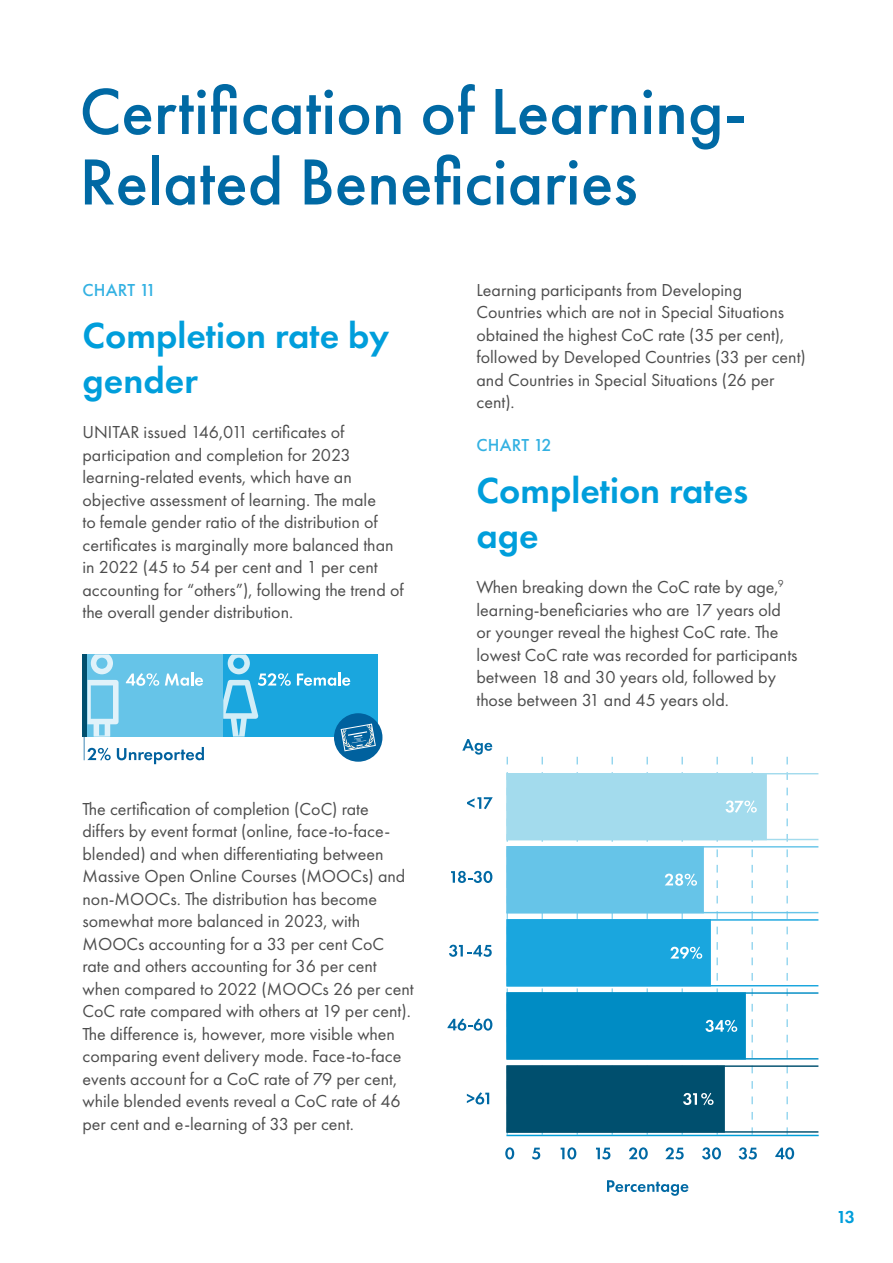
<style>
.page{position:relative;width:893px;height:1263px;background:#fff}
.page>*{position:absolute;margin:0;border:0;box-sizing:border-box;transform-origin:0 0}
.t1{font:500 67.5px/70.5px "Futura PT";color:#0069a4}
.t2{font:600 37.5px/45px "Futura PT";color:#009edb}
.t3{font:18px/22.5px "Futura PT";color:#4d4d4d}
.t4{font:500 18px "Futura PT";letter-spacing:.01em;color:#33b1e2}
.t5{font:600 18px "Futura PT";color:#009edb}
</style>
<div class="page">
<hr style="left:84px;top:727px;width:1px;height:33px;background:#00619e">
<div style="left:82px;top:654px;width:6px;height:83px;background:#004f6e"></div>
<div style="left:223px;top:654px;width:155px;height:83px;background:#1aa6de"></div>
<div style="left:87px;top:654px;width:136px;height:83px;background:#66c4e8"></div>
<svg style="left:87px;top:654px;width:32px;height:83px"></svg>
<svg style="left:87px;top:748px;width:24px;height:12px"></svg>
<svg style="left:117px;top:747px;width:87px;height:17px"></svg>
<svg style="left:223px;top:654px;width:68px;height:83px"></svg>
<svg style="left:297px;top:672px;width:53px;height:14px"></svg>
<svg style="left:126px;top:673px;width:33px;height:13px"></svg>
<svg style="left:165px;top:672px;width:38px;height:14px"></svg>
<svg style="left:334px;top:713px;width:48px;height:49px"></svg>
<svg style="left:505px;top:1147px;width:9px;height:12px"></svg>
<svg style="left:532px;top:1147px;width:8px;height:12px"></svg>
<svg style="left:561px;top:1147px;width:15px;height:12px"></svg>
<svg style="left:596px;top:1147px;width:14px;height:12px"></svg>
<svg style="left:629px;top:1147px;width:19px;height:12px"></svg>
<svg style="left:665px;top:1147px;width:19px;height:12px"></svg>
<svg style="left:702px;top:1147px;width:19px;height:12px"></svg>
<svg style="left:739px;top:1147px;width:18px;height:12px"></svg>
<svg style="left:775px;top:1147px;width:19px;height:12px"></svg>
<hr style="left:506px;top:1135px;width:313px;height:1px;background:#009ed9">
<svg style="left:467px;top:797px;width:26px;height:12px"></svg>
<svg style="left:462px;top:739px;width:30px;height:16px"></svg>
<svg style="left:607px;top:1180px;width:81px;height:16px"></svg>
<svg style="left:451px;top:871px;width:41px;height:12px"></svg>
<svg style="left:449px;top:945px;width:43px;height:12px"></svg>
<svg style="left:448px;top:1018px;width:44px;height:13px"></svg>
<svg style="left:467px;top:1092px;width:22px;height:12px"></svg>
<svg style="left:506px;top:757px;width:312px;height:378px"></svg>
<h1 class="t1" style="left:80px;top:76px;width:669px">Certification of Learning-<br>Related Beneficiaries</h1>
<p class="t4" style="left:83px;top:279px;width:75px">CHART 11</p>
<h2 class="t2" style="left:82px;top:313px;width:308px">Completion rate by gender</h2>
<p class="t3" style="left:82px;top:421px;width:323px">UNITAR issued 146,011 certificates of participation and completion for 2023 learning-related events, which have an objective assessment of learning. The male<br>to female gender ratio of the distribution of certificates is marginally more balanced than in 2022 (45 to 54 per cent and 1 per cent accounting for “others”), following the trend of the overall gender distribution.</p>
<p class="t3" style="left:476px;top:278px;width:331px">Learning participants from Developing Countries which are not in Special Situations obtained the highest CoC rate (35 per cent), followed by Developed Countries (33 per cent) and Countries in Special Situations (26 per cent).</p>
<p class="t4" style="left:477px;top:434px;width:77px">CHART 12</p>
<h2 class="t2" style="left:476px;top:468px;width:273px">Completion rates age</h2>
<p class="t3" style="left:476px;top:576px;width:323px">When breaking down the CoC rate by age,<sup>9 </sup>learning-beneficiaries who are 17 years old or younger reveal the highest CoC rate. The lowest CoC rate was recorded for participants between 18 and 30 years old, followed by those between 31 and 45 years old.</p>
<p class="t3" style="left:82px;top:797px;width:333px">The certification of completion (CoC) rate differs by event format (online, face-to-face&shy;blended) and when differentiating between Massive Open Online Courses (MOOCs) and non-MOOCs. The distribution has become somewhat more balanced in 2023, with MOOCs accounting for a 33 per cent CoC rate and others accounting for 36 per cent when compared to 2022 (MOOCs 26 per cent CoC rate compared with others at 19 per cent).<br>The difference is, however, more visible when comparing event delivery mode. Face-to-face events account for a CoC rate of 79 per cent, while blended events reveal a CoC rate of 46 per cent and e-learning of 33 per cent.</p>
<p class="t5" style="left:836px;top:1205px;width:20px">13</p>
</div>
